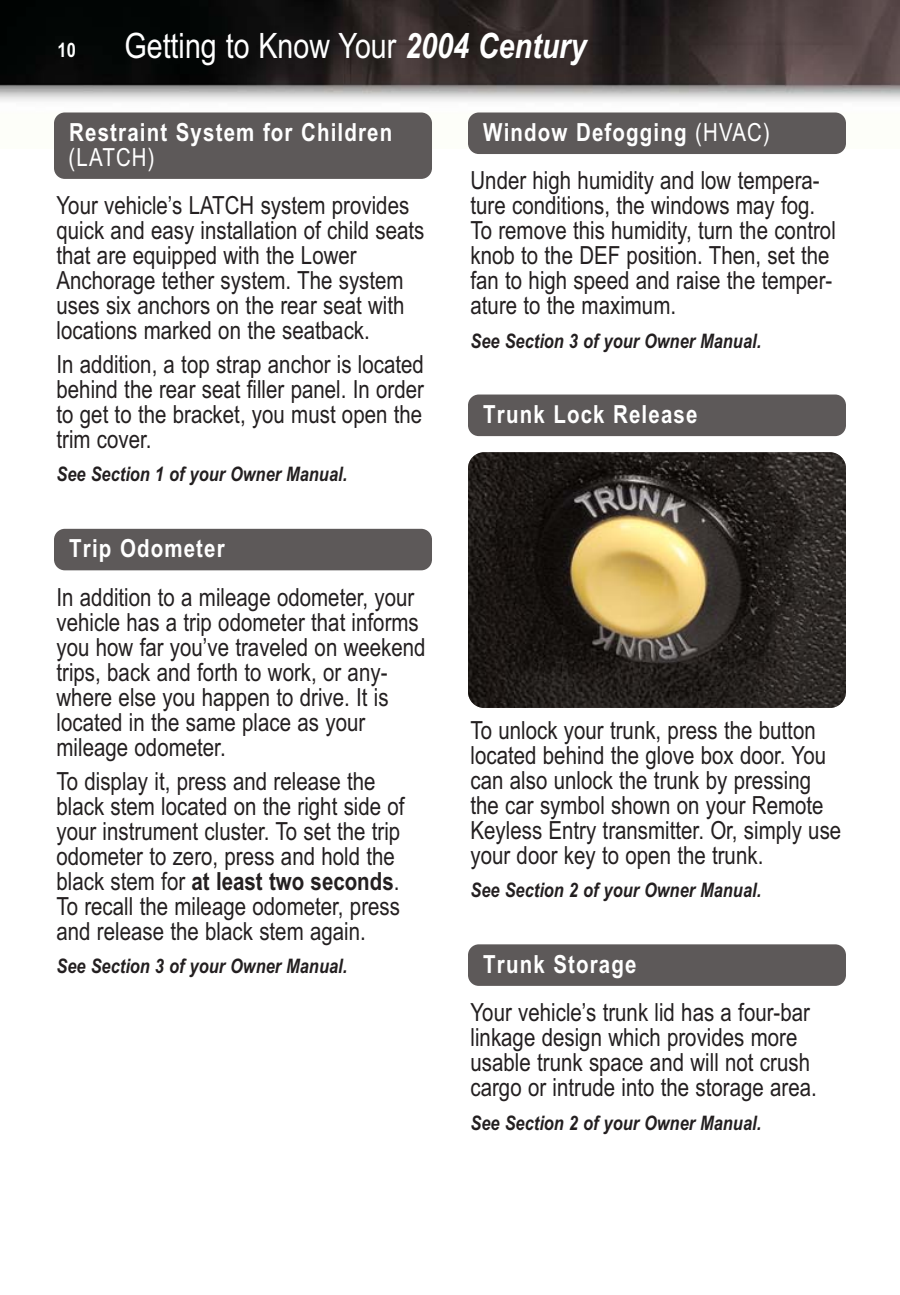
<style>
.page{position:relative;width:900px;height:1295px;background:#fff}
.page>*{position:absolute;margin:0;border:0;box-sizing:border-box;transform-origin:0 0}
.t1{font:35px "Arial Narrow";color:#fff}
.t2{font:25px/25px "Arial Narrow";color:#231f20}
.t3{font:700 25px "Arial Narrow";letter-spacing:.045em;color:#fff}
.t4{font:25px "Arial Narrow";letter-spacing:.045em;color:#fff}
.t5{font:italic 700 20px "Arial Narrow";color:#231f20}
.t6{font:700 20px "Arial Narrow";color:#fff}
.s1{font-weight:700;font-style:italic}
.s2{font-weight:700}
.s3{font-weight:700;color:#fff}
.s4{color:#fff}
</style>
<div class="page">
<img style="left:0;top:0;width:900px;height:148px">
<div style="left:468px;top:395px;width:378px;height:41px;background:#5d5959;border-radius:11px"></div>
<img style="left:468px;top:452px;width:378px;height:256px;border-radius:16px">
<div style="left:468px;top:112px;width:378px;height:42px;background:#5d5959;border-radius:11px"></div>
<div style="left:468px;top:944px;width:378px;height:42px;background:#5d5959;border-radius:11px"></div>
<div style="left:54px;top:112px;width:378px;height:67px;background:#5d5959;border-radius:11px"></div>
<div style="left:54px;top:529px;width:378px;height:41px;background:#5d5959;border-radius:11px"></div>
<p class="t6" style="left:58px;top:43px;width:20px">10</p>
<h1 class="t1" style="left:124px;top:33px;width:463px">Getting to Know Your <span class="s1">2004 Century</span></h1>
<p class="t3" style="left:69px;top:123px;width:324px">Restraint System for Children</p>
<p class="t4" style="left:69px;top:148px;width:88px">(LATCH)</p>
<p class="t2" style="left:56px;top:195px;width:370px">Your vehicle’s LATCH system provides quick and easy installation of child seats that are equipped with the Lower Anchorage tether system. The system uses six anchors on the rear seat with locations marked on the seatback.</p>
<p class="t2" style="left:56px;top:354px;width:369px;text-align:justify">In addition, a top strap anchor is located behind the rear seat filler panel. In order to get to the bracket, you must open the trim cover.</p>
<p class="t5" style="left:57px;top:467px;width:292px">See Section 1 of your Owner Manual.</p>
<p class="t3" style="left:69px;top:539px;width:157px">Trip Odometer</p>
<p class="t2" style="left:57px;top:587px;width:371px">In addition to a mileage odometer, your vehicle has a trip odometer that informs you how far you’ve traveled on weekend trips, back and forth to work, or any&shy;where else you happen to drive. It is located in the same place as your mileage odometer.</p>
<p class="t2" style="left:57px;top:771px;width:350px">To display it, press and release the black stem located on the right side of your instrument cluster. To set the trip odometer to zero, press and hold the black stem for <span class="s2">at least two seconds</span>.<br>To recall the mileage odometer, press and release the black stem again.</p>
<p class="t5" style="left:57px;top:959px;width:292px">See Section 3 of your Owner Manual.</p>
<p class="t2" style="left:471px;top:110px;width:351px;line-height:48.8px;text-indent:13px"><span class="s3">Window Defogging</span> <span class="s4">(HVAC)<br></span>Under high humidity and low tempera-</p>
<p class="t2" style="left:471px;top:196px;width:367px">ture conditions, the windows may fog.<br>To remove this humidity, turn the control knob to the DEF position. Then, set the fan to high speed and raise the temper&shy;ature to the maximum.</p>
<p class="t5" style="left:470px;top:333px;width:292px">See Section 3 of your Owner Manual.</p>
<p class="t3" style="left:483px;top:405px;width:216px">Trunk Lock Release</p>
<p class="t2" style="left:471px;top:720px;width:372px">To unlock your trunk, press the button located behind the glove box door. You can also unlock the trunk by pressing the car symbol shown on your Remote Keyless Entry transmitter. Or, simply use your door key to open the trunk.</p>
<p class="t5" style="left:470px;top:883px;width:292px">See Section 2 of your Owner Manual.</p>
<p class="t3" style="left:483px;top:955px;width:155px">Trunk Storage</p>
<p class="t2" style="left:471px;top:1002px;width:348px">Your vehicle’s trunk lid has a four-bar linkage design which provides more usable trunk space and will not crush cargo or intrude into the storage area.</p>
<p class="t5" style="left:470px;top:1115px;width:292px">See Section 2 of your Owner Manual.</p>
</div>
